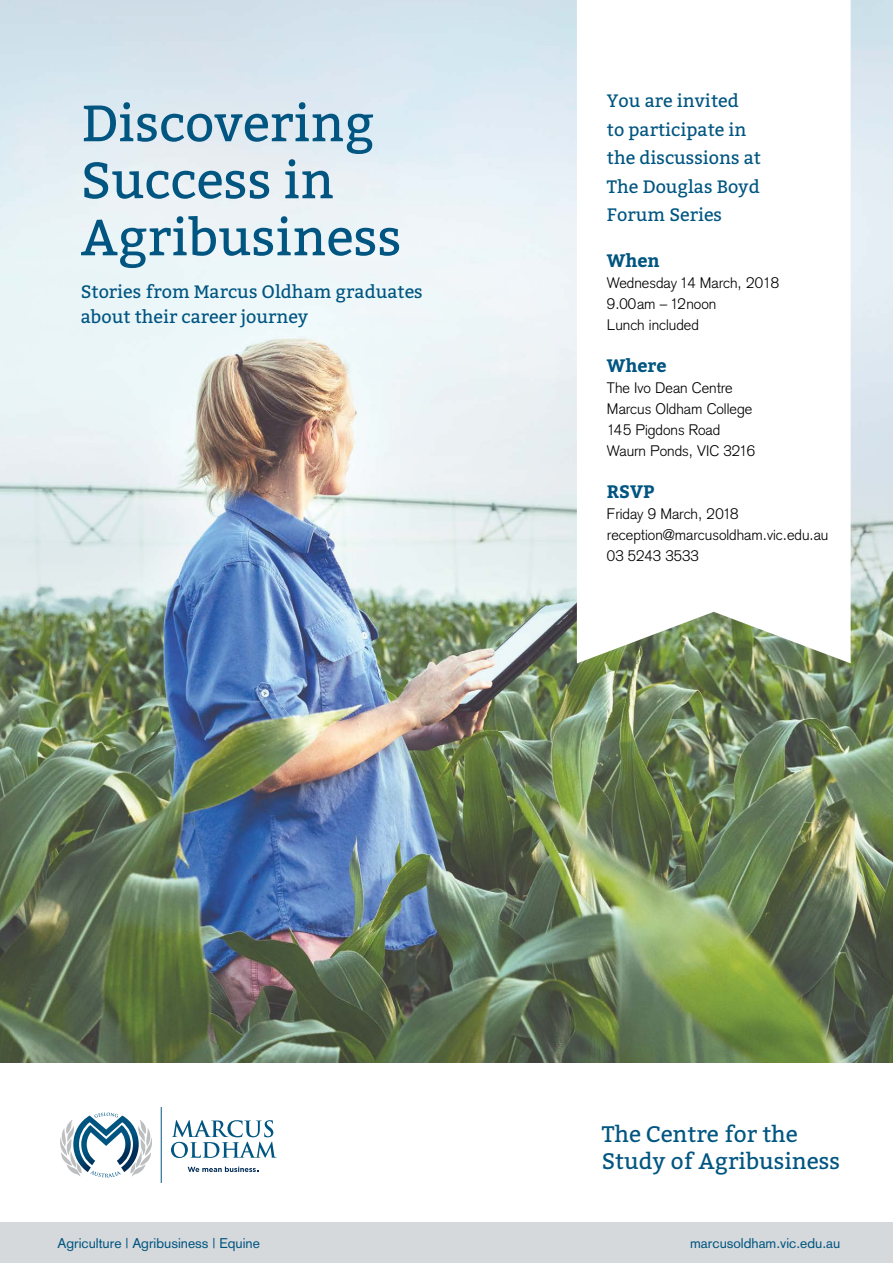
<style>
.page{position:relative;width:893px;height:1263px;background:#fff}
.page>*{position:absolute;margin:0;border:0;box-sizing:border-box;transform-origin:0 0}
.t1{font:51px/57px "Bitter";color:#005581}
.t2{font:22.5px/27px "Bitter";color:#005581}
.t3{font:18px/28.5px "Bitter";color:#005581}
.t4{font:700 18px "Bitter";color:#005581}
.t5{font:300 15px/21px "Akzidenz Grotesk";color:#000}
.t6{font:13.8px "Akzidenz Grotesk";color:#005581}
</style>
<div class="page">
<img style="left:0;top:0;width:893px;height:1063px">
<svg style="left:577px;top:0;width:274px;height:663px"></svg>
<div style="left:0;top:1222px;width:893px;height:41px;background:#d6d9db"></div>
<hr style="left:161px;top:1107px;width:1px;height:76px;background:#005581">
<svg style="left:60px;top:1112px;width:92px;height:65px"></svg>
<svg style="left:171px;top:1120px;width:106px;height:38px"></svg>
<svg style="left:188px;top:1166px;width:70px;height:6px"></svg>
<h1 class="t1" style="left:81px;top:96px;width:322px">Discovering<br>Success in<br>Agribusiness</h1>
<p class="t3" style="left:81px;top:279px;width:343px;line-height:25.5px">Stories from Marcus Oldham graduates about their career journey</p>
<p class="t3" style="left:607px;top:87px;width:156px">You are invited<br>to participate in the discussions at<br>The Douglas Boyd<br>Forum Series</p>
<p class="t4" style="left:607px;top:249px;width:54px">When</p>
<p class="t5" style="left:607px;top:272px;width:174px">Wednesday 14 March, 2018<br>9.00am – 12noon<br>Lunch included</p>
<p class="t4" style="left:607px;top:354px;width:61px">Where</p>
<p class="t5" style="left:607px;top:377px;width:150px">The Ivo Dean Centre<br>Marcus Oldham College<br>145 Pigdons Road<br>Waurn Ponds, VIC 3216</p>
<p class="t4" style="left:607px;top:480px;width:49px">RSVP</p>
<p class="t5" style="left:607px;top:503px;width:223px">Friday 9 March, 2018 reception@marcusoldham.vic.edu.au<br>03 5243 3533</p>
<p class="t6" style="left:57px;top:1234px;width:204px">Agriculture | Agribusiness | Equine</p>
<h2 class="t2" style="left:602px;top:1121px;width:240px">The Centre for the<br>Study of Agribusiness</h2>
<p class="t6" style="left:690px;top:1235px;width:152px">marcusoldham.vic.edu.au</p>
</div>
